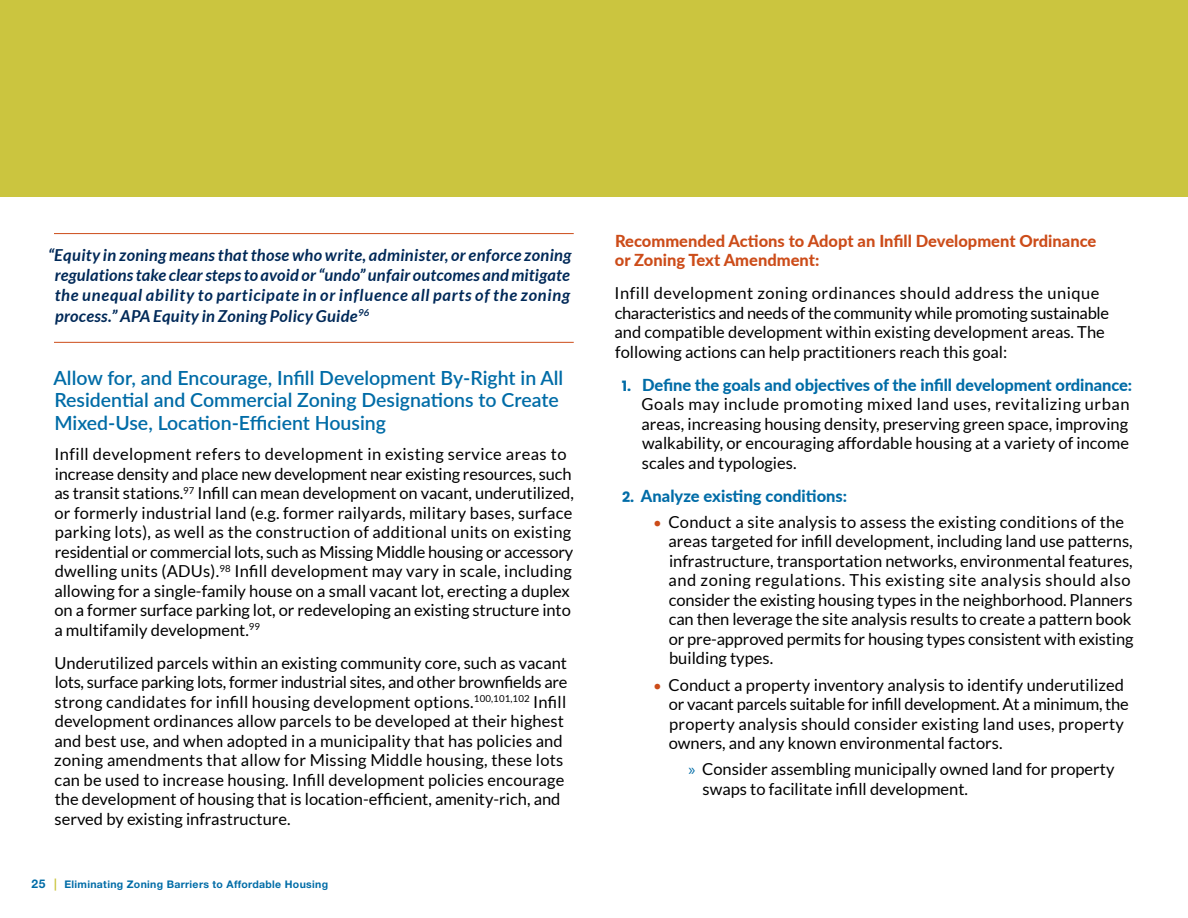
<style>
.page{position:relative;width:1188px;height:918px;background:#fff}
.page>*{position:absolute;margin:0;border:0;box-sizing:border-box;transform-origin:0 0}
.Subhead{font:600 19.5px/22.5px "Lato";color:#006ca7}
.Body_text{font:16.5px/19.5px "Lato";color:#000}
.Body_bullets{font:16.5px/19.5px "Lato";color:#000}
.Body_numbering{font:16.5px/19.5px "Lato";color:#000}
.Pull_quote{font:italic 700 16.5px/20.2px "Lato";letter-spacing:.02em;color:#002958;text-align:justify}
.body_sub_bullets{font:16.5px/19.5px "Lato";color:#000}
.Body_text-2{font:800 16.5px/19.5px "Lato";color:#cc4c19}
.Body_numbering-2{font:800 16.5px "Lato";color:#006ca7}
.t1{font:700 10.5px "Helvetica Neue LT Std";letter-spacing:.03em;color:#006ca7}
.s1{font-size:12px}
.s2{font-size:12px;color:#cbc53f}
.s3{font-family:"Poppins";font-weight:700;font-size:14.25px;color:#006ca7}
.s4{font-weight:800;color:#006ca7}
.s5{font-family:"Poppins";font-weight:700;font-size:14.25px}
.s6{font-size:15px;color:#cc4c19}
.s7{font-family:"Myriad Pro";color:#006ca7}
</style>
<div class="page">
<hr style="left:54px;top:233px;width:520px;height:1px;background:#cc4c19">
<hr style="left:54px;top:342px;width:520px;height:1px;background:#cc4c19">
<div style="left:0;top:0;width:1188px;height:197px;background:#cbc53f"></div>
<p class="Pull_quote" style="left:55px;top:245px;width:518px;text-indent:-7px">“Equity in zoning means that those who write, administer, or enforce zoning regulations take clear steps to avoid or “undo” unfair outcomes and mitigate the unequal ability to participate in or influence all parts of the zoning process.” APA Equity in Zoning Policy Guide<sup>96</sup></p>
<h3 class="Subhead" style="left:54px;top:366px;width:511px">Allow for, and Encourage, Infill Development By-Right in All<br>Residential and Commercial Zoning Designations to Create<br>Mixed-Use, Location-Efficient Housing</h3>
<p class="Body_text" style="left:54px;top:444px;width:521px">Infill development refers to development in existing service areas to increase density and place new development near existing resources, such as transit stations.<sup>97</sup> Infill can mean development on vacant, underutilized, or formerly industrial land (e.g. former railyards, military bases, surface parking lots), as well as the construction of additional units on existing residential or commercial lots, such as Missing Middle housing or accessory dwelling units (ADUs). <sup>98</sup> Infill development may vary in scale, including allowing for a single-family house on a small vacant lot, erecting a duplex on a former surface parking lot, or redeveloping an existing structure into a multifamily development.<sup>99</sup></p>
<p class="Body_text" style="left:54px;top:653px;width:515px">Underutilized parcels within an existing community core, such as vacant lots, surface parking lots, former industrial sites, and other brownfields are strong candidates for infill housing development options.<sup>100,101,102</sup> Infill development ordinances allow parcels to be developed at their highest and best use, and when adopted in a municipality that has policies and zoning amendments that allow for Missing Middle housing, these lots can be used to increase housing. Infill development policies encourage the development of housing that is location-efficient, amenity-rich, and served by existing infrastructure.</p>
<p class="t1" style="left:32px;top:878px;width:298px"><span class="s1">25</span> <span class="s2">|</span> Eliminating Zoning Barriers to Affordable Housing</p>
<p class="Body_text-2" style="left:615px;top:230px;width:483px">Recommended Actions to Adopt an Infill Development Ordinance or Zoning Text Amendment:</p>
<p class="Body_text" style="left:615px;top:283px;width:496px">Infill development zoning ordinances should address the unique characteristics and needs of the community while promoting sustainable and compatible development within existing development areas. The following actions can help practitioners reach this goal:</p>
<p class="Body_numbering" style="left:641px;top:375px;width:492px;text-indent:-20px"><span class="s3">1.</span> <span class="s4">Define the goals and objectives of the infill development ordinance:<br></span>Goals may include promoting mixed land uses, revitalizing urban areas, increasing housing density, preserving green space, improving walkability, or encouraging affordable housing at a variety of income scales and typologies.</p>
<p class="Body_numbering-2" style="left:622px;top:483px;width:227px"><span class="s5">2.</span> Analyze existing conditions:</p>
<p class="Body_bullets" style="left:669px;top:512px;width:466px;text-indent:-16px"><span class="s6">•</span> Conduct a site analysis to assess the existing conditions of the areas targeted for infill development, including land use patterns, infrastructure, transportation networks, environmental features, and zoning regulations. This existing site analysis should also consider the existing housing types in the neighborhood. Planners can then leverage the site analysis results to create a pattern book or pre-approved permits for housing types consistent with existing building types.</p>
<p class="Body_bullets" style="left:669px;top:675px;width:461px;text-indent:-16px"><span class="s6">•</span> Conduct a property inventory analysis to identify underutilized or vacant parcels suitable for infill development. At a minimum, the property analysis should consider existing land uses, property owners, and any known environmental factors.</p>
<p class="body_sub_bullets" style="left:703px;top:759px;width:413px;text-indent:-14px"><span class="s7">»</span> Consider assembling municipally owned land for property swaps to facilitate infill development.</p>
</div>
